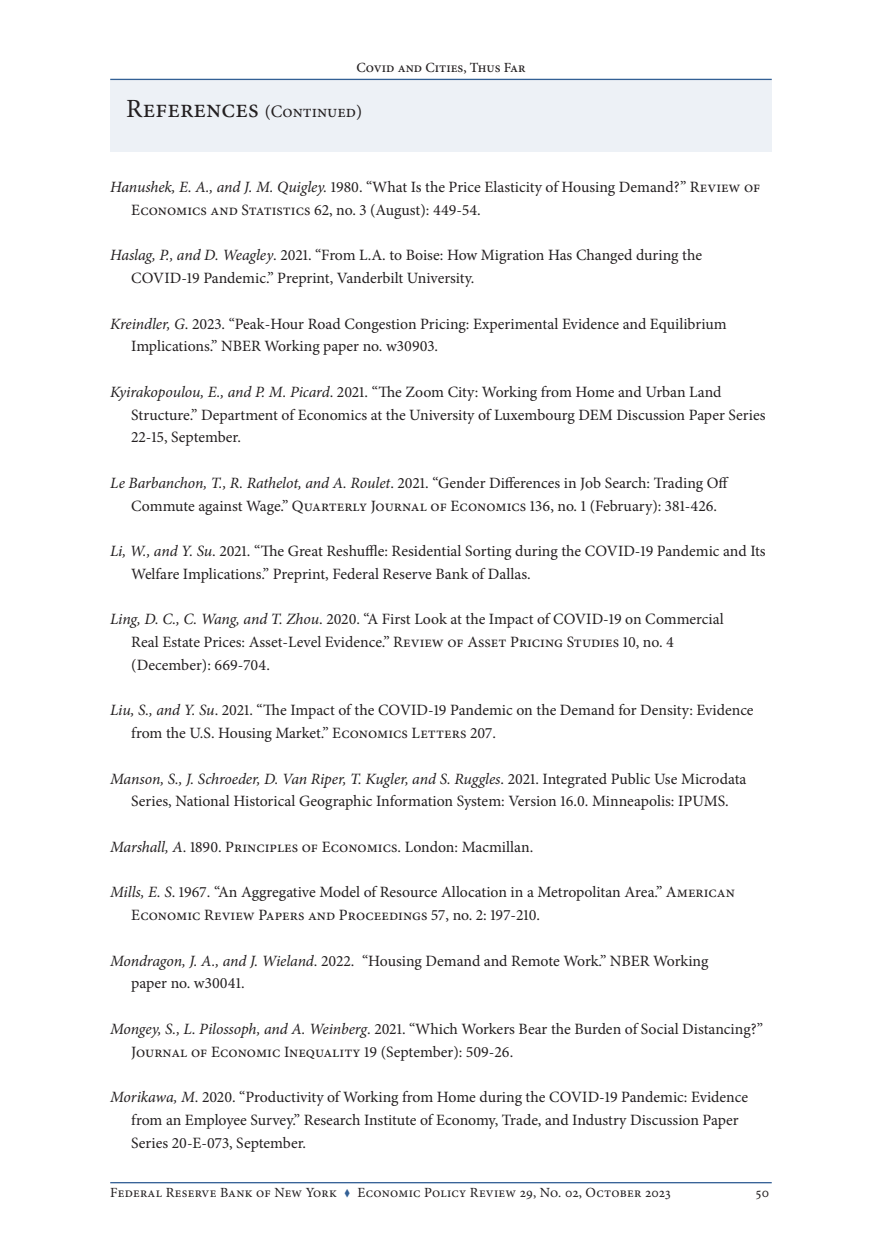
<style>
.page{position:relative;width:882px;height:1260px;background:#fff}
.page>*{position:absolute;margin:0;border:0;box-sizing:border-box;transform-origin:0 0}
.t1{font:17.5px "Minion Pro";color:#231f20}
.References{font:15.75px/22.8px "Minion Pro";color:#231f20}
.t2{font:14px "Minion Pro";letter-spacing:.015em;color:#231f20}
.t3{font:500 14px "Minion Pro";color:#231f20}
.s1{font-size:26.25px}
.s2{font-style:italic}
.s3{color:#336095}
</style>
<div class="page">
<div style="left:110px;top:79px;width:662px;height:73px;background:#edf1f6"></div>
<hr style="left:110px;top:79px;width:662px;height:1px;background:#336095">
<hr style="left:110px;top:1182px;width:662px;height:1px;background:#336095">
<p class="t3" style="left:356px;top:58px;width:171px">Covid and Cities, Thus Far</p>
<p class="t1" style="left:126px;top:100px;width:238px"><span class="s1">References</span> (Continued)</p>
<p class="References" style="left:131px;top:176px;width:631px;text-indent:-21px"><span class="s2">Hanushek, E. A., and J. M. Quigley.</span> 1980. “What Is the Price Elasticity of Housing Demand?” Review of<br>Economics and Statistics 62, no. 3 (August): 449-54.</p>
<p class="References" style="left:131px;top:244px;width:572px;text-indent:-21px"><span class="s2">Haslag, P., and D. Weagley</span>. 2021. “From L.A. to Boise: How Migration Has Changed during the<br>COVID-19 Pandemic.” Preprint, Vanderbilt University.</p>
<p class="References" style="left:131px;top:312px;width:597px;text-indent:-21px"><span class="s2">Kreindler, G</span>. 2023. “Peak-Hour Road Congestion Pricing: Experimental Evidence and Equilibrium<br>Implications.” NBER Working paper no. w30903.</p>
<p class="References" style="left:131px;top:381px;width:636px;text-indent:-21px"><span class="s2">Kyirakopoulou, E., and P. M. Picard</span>. 2021. “The Zoom City: Working from Home and Urban Land<br>Structure.” Department of Economics at the University of Luxembourg DEM Discussion Paper Series<br>22-15, September.</p>
<p class="References" style="left:110px;top:472px;width:620px;text-align:center"><span class="s2">Le Barbanchon, T., R. Rathelot, and A. Roulet</span>. 2021. “Gender Differences in Job Search: Trading Off<br>Commute against Wage.” Quarterly Journal of Economics 136, no. 1 (February): 381-426.</p>
<p class="References" style="left:131px;top:540px;width:636px;text-indent:-21px"><span class="s2">Li, W., and Y. Su</span>. 2021. “The Great Reshuffle: Residential Sorting during the COVID-19 Pandemic and Its<br>Welfare Implications.” Preprint, Federal Reserve Bank of Dallas.</p>
<p class="References" style="left:131px;top:608px;width:594px;text-indent:-21px"><span class="s2">Ling, D. C., C. Wang, and T. Zhou</span>. 2020. “A First Look at the Impact of COVID-19 on Commercial<br>Real Estate Prices: Asset-Level Evidence.” Review of Asset Pricing Studies 10, no. 4 (December): 669-704.</p>
<p class="References" style="left:131px;top:699px;width:624px;text-indent:-21px"><span class="s2">Liu, S., and Y. Su</span>. 2021. “The Impact of the COVID-19 Pandemic on the Demand for Density: Evidence from the U.S. Housing Market.” Economics Letters 207.</p>
<p class="References" style="left:110px;top:767px;width:638px;text-align:center"><span class="s2">Manson, S., J. Schroeder, D. Van Riper, T. Kugler, and S. Ruggles</span>. 2021. Integrated Public Use Microdata<br>Series, National Historical Geographic Information System: Version 16.0. Minneapolis: IPUMS.</p>
<p class="References" style="left:110px;top:836px;width:425px"><span class="s2">Marshall, A</span>. 1890. Principles of Economics. London: Macmillan.</p>
<p class="References" style="left:131px;top:881px;width:605px;text-indent:-21px"><span class="s2">Mills, E. S</span>. 1967. “An Aggregative Model of Resource Allocation in a Metropolitan Area.” American<br>Economic Review Papers and Proceedings 57, no. 2: 197-210.</p>
<p class="References" style="left:131px;top:949px;width:579px;text-indent:-21px"><span class="s2">Mondragon, J. A., and J. Wieland</span>. 2022. “Housing Demand and Remote Work.” NBER Working paper no. w30041.</p>
<p class="References" style="left:131px;top:1018px;width:634px;text-indent:-21px"><span class="s2">Mongey, S., L. Pilossoph, and A. Weinberg</span>. 2021. “Which Workers Bear the Burden of Social Distancing?”<br>Journal of Economic Inequality 19 (September): 509-26.</p>
<p class="References" style="left:131px;top:1086px;width:618px;text-indent:-21px"><span class="s2">Morikawa, M</span>. 2020. “Productivity of Working from Home during the COVID-19 Pandemic: Evidence from an Employee Survey.” Research Institute of Economy, Trade, and Industry Discussion Paper<br>Series 20-E-073, September.</p>
<p class="t2" style="left:110px;top:1183px;width:562px">Federal Reserve Bank of New York <span class="s3">▼</span> Economic Policy Review 29, No. 02, October 2023</p>
<p class="t2" style="left:756px;top:1183px;width:15px">50</p>
</div>
